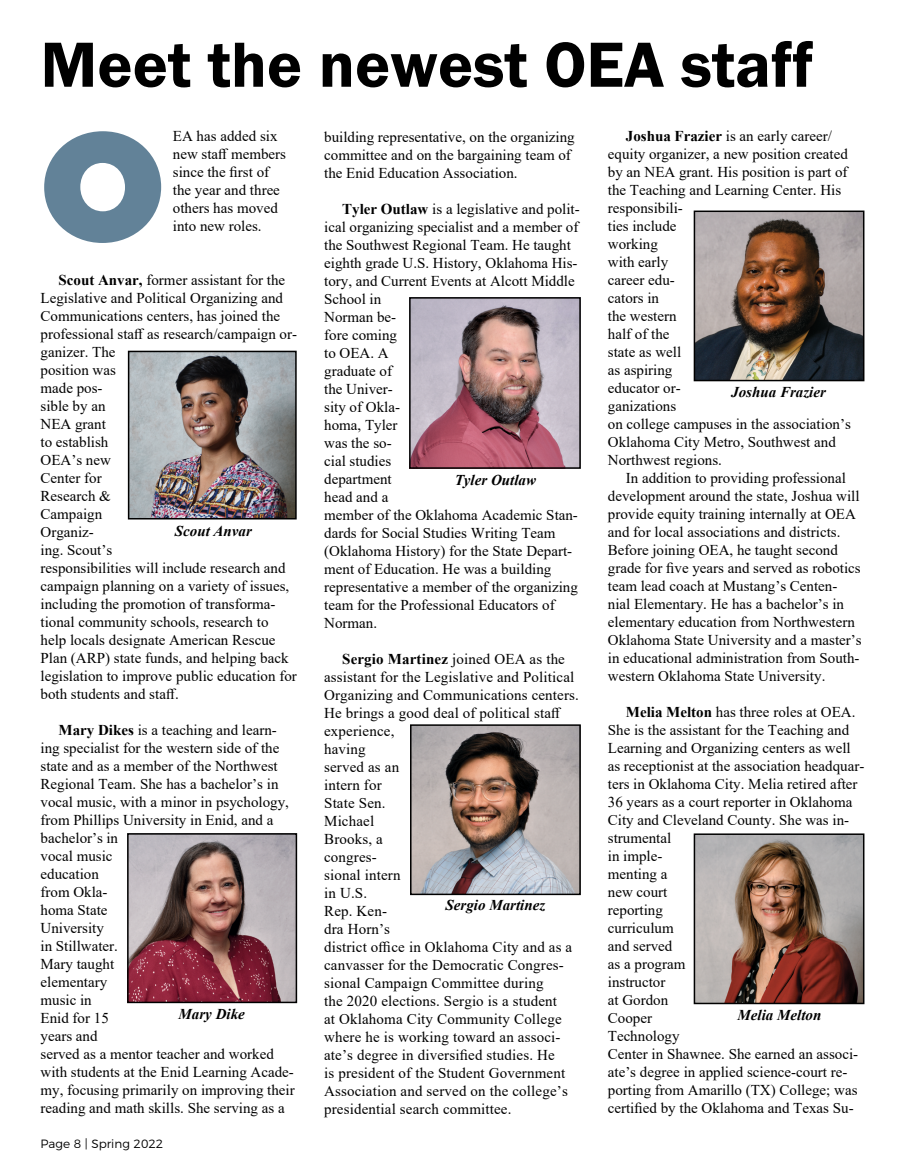
<style>
.page{position:relative;width:905px;height:1175px;background:#fff}
.page>*{position:absolute;margin:0;border:0;box-sizing:border-box;transform-origin:0 0}
.t1{font:900 153px "Gotham";color:#628298}
.t2{font:600 66px "Franklin Gothic";color:#000}
.t3{font:15px/18px "Times New Roman";color:#000}
.t4{font:italic 700 15px "Times New Roman";color:#000}
.t5{font:300 12px "Montserrat";color:#000}
.s1{font-weight:700}
</style>
<div class="page">
<img style="left:131px;top:354px;width:163px;height:162px">
<div style="left:128px;top:351px;width:169px;height:168px;border:2px solid #000"></div>
<img style="left:130px;top:836px;width:164px;height:164px">
<div style="left:127px;top:833px;width:170px;height:170px;border:2px solid #000"></div>
<img style="left:696px;top:213px;width:165px;height:165px">
<div style="left:693px;top:210px;width:171px;height:171px;border:2px solid #000"></div>
<img style="left:696px;top:836px;width:165px;height:165px">
<div style="left:693px;top:833px;width:171px;height:171px;border:2px solid #000"></div>
<img style="left:413px;top:727px;width:164px;height:165px">
<div style="left:410px;top:724px;width:170px;height:171px;border:2px solid #000"></div>
<img style="left:412px;top:300px;width:165px;height:166px">
<div style="left:409px;top:297px;width:171px;height:172px;border:2px solid #000"></div>
<h2 class="t2" style="left:40px;top:24px;width:774px">Meet the newest OEA staff</h2>
<h1 class="t1" style="left:40px;top:77px;width:126px">O</h1>
<p class="t3" style="left:173px;top:126px;width:115px">EA has added six new staff members since the first of the year and three others has moved into new roles.</p>
<p class="t3" style="left:40px;top:270px;width:258px;text-indent:18px"><span class="s1">Scout Anvar,</span> former assistant for the<br>Legislative and Political Organizing and<br>Communications centers, has joined the professional staff as research/campaign or&shy;ganizer. The<br>position was<br>made pos-<br>sible by an<br>NEA grant<br>to establish<br>OEA’s new<br>Center for<br>Research &amp;<br>Campaign<br>Organiz-<br>ing. Scout’s<br>responsibilities will include research and campaign planning on a variety of issues, including the promotion of transforma&shy;tional community schools, research to help locals designate American Rescue<br>Plan (ARP) state funds, and helping back legislation to improve public education for both students and staff.</p>
<p class="t3" style="left:40px;top:720px;width:256px;text-indent:18px"><span class="s1">Mary Dikes</span> is a teaching and learn&shy;ing specialist for the western side of the state and as a member of the Northwest<br>Regional Team. She has a bachelor’s in vocal music, with a minor in psychology, from Phillips University in Enid, and a bachelor’s in<br>vocal music<br>education<br>from Okla-<br>homa State<br>University<br>in Stillwater.<br>Mary taught<br>elementary<br>music in<br>Enid for 15<br>years and<br>served as a mentor teacher and worked with students at the Enid Learning Acade&shy;my, focusing primarily on improving their reading and math skills. She serving as a</p>
<p class="t4" style="left:175px;top:520px;width:79px">Scout Anvar</p>
<p class="t4" style="left:179px;top:1003px;width:68px">Mary Dike</p>
<p class="t5" style="left:40px;top:1134px;width:124px">Page 8 | Spring 2022</p>
<p class="t3" style="left:324px;top:127px;width:252px">building representative, on the organizing committee and on the bargaining team of the Enid Education Association.</p>
<p class="t3" style="left:324px;top:199px;width:257px;text-indent:18px"><span class="s1">Tyler Outlaw</span> is a legislative and polit&shy;ical organizing specialist and a member of the Southwest Regional Team. He taught eighth grade U.S. History, Oklahoma His&shy;tory, and Current Events at Alcott Middle<br>School in<br>Norman be-<br>fore coming<br>to OEA. A<br>graduate of<br>the Univer-<br>sity of Okla-<br>homa, Tyler<br>was the so-<br>cial studies<br>department<br>head and a<br>member of the Oklahoma Academic Stan&shy;dards for Social Studies Writing Team (Oklahoma History) for the State Depart&shy;ment of Education. He was a building representative a member of the organizing team for the Professional Educators of<br>Norman.</p>
<p class="t3" style="left:324px;top:649px;width:256px;text-indent:18px"><span class="s1">Sergio Martinez</span> joined OEA as the assistant for the Legislative and Political<br>Organizing and Communications centers.<br>He brings a good deal of political staff experience,<br>having<br>served as an<br>intern for<br>State Sen.<br>Michael<br>Brooks, a<br>congres-<br>sional intern<br>in U.S.<br>Rep. Ken-<br>dra Horn’s<br>district office in Oklahoma City and as a canvasser for the Democratic Congres&shy;sional Campaign Committee during<br>the 2020 elections. Sergio is a student<br>at Oklahoma City Community College where he is working toward an associ&shy;ate’s degree in diversified studies. He<br>is president of the Student Government<br>Association and served on the college’s presidential search committee.</p>
<p class="t4" style="left:455px;top:469px;width:83px">Tyler Outlaw</p>
<p class="t4" style="left:445px;top:894px;width:101px">Sergio Martinez</p>
<p class="t3" style="left:608px;top:126px;width:244px;text-indent:18px"><span class="s1">Joshua Frazier</span> is an early career/ equity organizer, a new position created by an NEA grant. His position is part of the Teaching and Learning Center. His responsibili-<br>ties include<br>working<br>with early<br>career edu-<br>cators in<br>the western<br>half of the<br>state as well<br>as aspiring<br>educator or-<br>ganizations<br>on college campuses in the association’s<br>Oklahoma City Metro, Southwest and<br>Northwest regions.</p>
<p class="t3" style="left:608px;top:468px;width:255px;text-indent:18px">In addition to providing professional development around the state, Joshua will provide equity training internally at OEA and for local associations and districts.<br>Before joining OEA, he taught second grade for five years and served as robotics team lead coach at Mustang’s Centen&shy;nial Elementary. He has a bachelor’s in elementary education from Northwestern Oklahoma State University and a master’s in educational administration from South&shy;western Oklahoma State University.</p>
<p class="t3" style="left:607px;top:702px;width:258px;text-indent:18px"><span class="s1">Melia Melton</span> has three roles at OEA.<br>She is the assistant for the Teaching and<br>Learning and Organizing centers as well as receptionist at the association headquar&shy;ters in Oklahoma City. Melia retired after<br>36 years as a court reporter in Oklahoma<br>City and Cleveland County. She was in&shy;strumental<br>in imple-<br>menting a<br>new court<br>reporting<br>curriculum<br>and served<br>as a program<br>instructor<br>at Gordon<br>Cooper<br>Technology<br>Center in Shawnee. She earned an associ&shy;ate’s degree in applied science-court re&shy;porting from Amarillo (TX) College; was certified by the Oklahoma and Texas Su-</p>
<p class="t4" style="left:731px;top:381px;width:96px">Joshua Frazier</p>
<p class="t4" style="left:737px;top:1004px;width:85px">Melia Melton</p>
</div>
